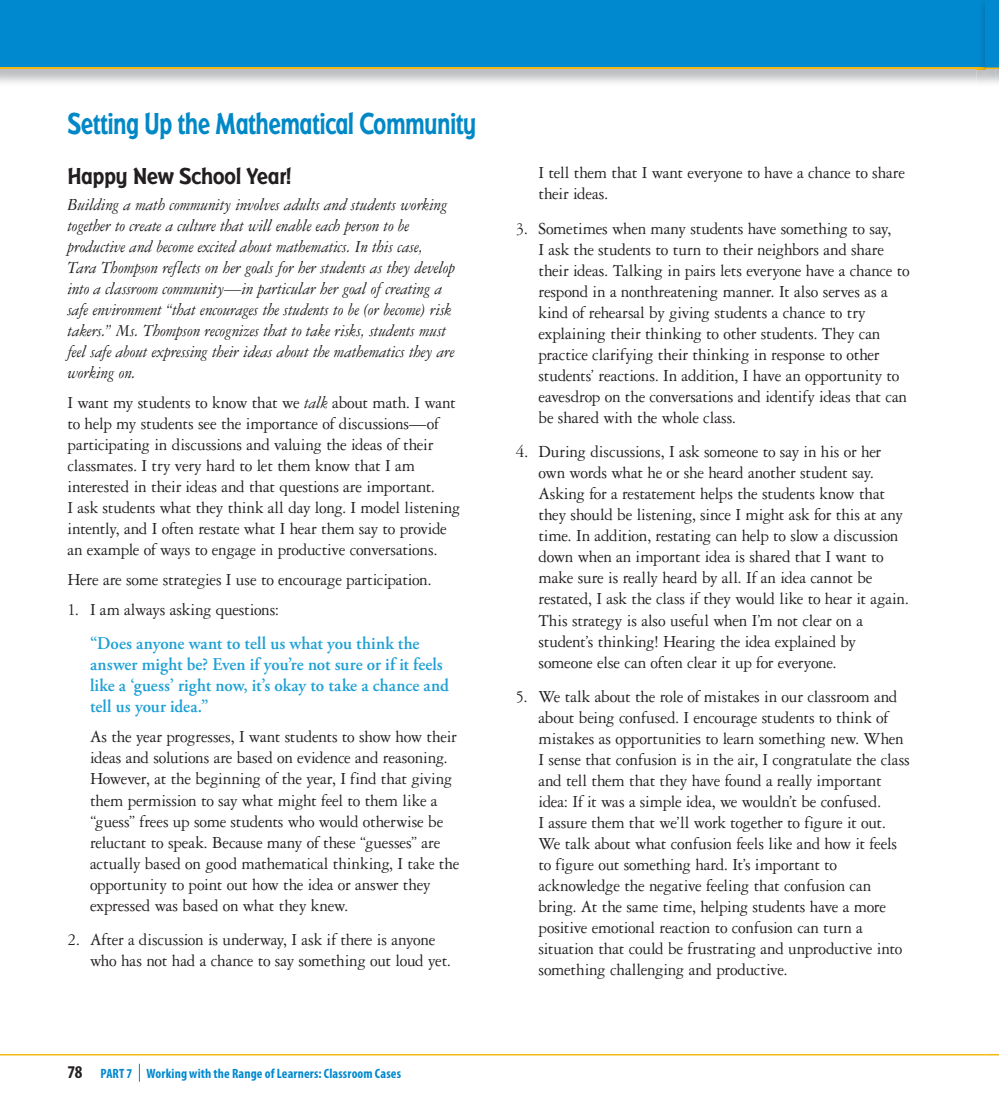
<style>
.page{position:relative;width:999px;height:1114px;background:#fff}
.page>*{position:absolute;margin:0;border:0;box-sizing:border-box;transform-origin:0 0}
.t1{font:700 31.5px "Badger";letter-spacing:-.025em;color:#0088c7;scale:.8 1}
.t2{font:700 24px "Badger";letter-spacing:-.02em;color:#231f20;scale:.95 1}
.t3{font:18px/21px "Garamond 3 LT Std";letter-spacing:-.015em;color:#231f20;scale:.95 1}
.t4{font:italic 18px/21px "Garamond 3 LT Std";letter-spacing:-.01em;color:#231f20;scale:.95 1}
.t5{font:600 18px/21px "Adobe Garamond Pro";color:#1fa0d5;scale:.95 1}
.t6{font:700 condensed 13.5px "Myriad Pro";letter-spacing:.01em;color:#0089cf}
.s1{font-style:italic}
.s2{font-size:18px;color:#231f20}
</style>
<div class="page">
<div style="left:0;top:0;width:986px;height:68px;background:#0089cf"></div>
<hr style="left:0;top:68px;width:986px;height:1px;background:#f2b90f">
<hr style="left:0;top:1054px;width:986px;height:1px;background:#f2b90f">
<img style="left:976px;top:69px;width:19px;height:16px">
<div style="left:986px;top:0;width:13px;height:67px;background:#0089cf"></div>
<svg style="left:976px;top:67px;width:23px;height:2px"></svg>
<svg style="left:985px;top:1054px;width:14px;height:1px"></svg>
<svg style="left:139px;top:1064px;width:1px;height:18px"></svg>
<h1 class="t1" style="left:68px;top:112px;width:513px">Setting Up the Mathematical Community</h1>
<h2 class="t2" style="left:68px;top:168px;width:237px">Happy New School Year!</h2>
<p class="t4" style="left:68px;top:195px;width:410px">Building a math community involves adults and students working together to create a culture that will enable each person to be productive and become excited about mathematics. In this case, Tara Thompson reflects on her goals for her students as they develop into a classroom community—in particular her goal of creating a safe environment “that encourages the students to be (or become) risk takers.” Ms. Thompson recognizes that to take risks, students must feel safe about expressing their ideas about the mathematics they are working on.</p>
<p class="t3" style="left:68px;top:393px;width:415px">I want my students to know that we <span class="s1">talk</span> about math. I want to help my students see the importance of discussions—of participating in discussions and valuing the ideas of their classmates. I try very hard to let them know that I am interested in their ideas and that questions are important.<br>I ask students what they think all day long. I model listening intently, and I often restate what I hear them say to provide an example of ways to engage in productive conversations.</p>
<p class="t3" style="left:68px;top:570px;width:385px">Here are some strategies I use to encourage participation.</p>
<p class="t3" style="left:68px;top:600px;width:224px">1. I am always asking questions:</p>
<p class="t5" style="left:90px;top:635px;width:379px">“Does anyone want to tell us what you think the answer might be? Even if you’re not sure or if it feels like a ‘guess’ right now, it’s okay to take a chance and tell us your idea.”</p>
<p class="t3" style="left:90px;top:728px;width:390px">As the year progresses, I want students to show how their ideas and solutions are based on evidence and reasoning.<br>However, at the beginning of the year, I find that giving them permission to say what might feel to them like a “guess” frees up some students who would otherwise be reluctant to speak. Because many of these “guesses” are actually based on good mathematical thinking, I take the opportunity to point out how the idea or answer they expressed was based on what they knew.</p>
<p class="t3" style="left:90px;top:930px;width:382px;text-indent:-23px">2. After a discussion is underway, I ask if there is anyone who has not had a chance to say something out loud yet.</p>
<p class="t6" style="left:68px;top:1068px;width:335px"><span class="s2">78</span> PART 7 Working with the Range of Learners: Classroom Cases</p>
<p class="t3" style="left:539px;top:164px;width:387px">I tell them that I want everyone to have a chance to share their ideas.</p>
<p class="t3" style="left:539px;top:219px;width:392px;text-indent:-23px">3. Sometimes when many students have something to say,<br>I ask the students to turn to their neighbors and share their ideas. Talking in pairs lets everyone have a chance to respond in a nonthreatening manner. It also serves as a kind of rehearsal by giving students a chance to try explaining their thinking to other students. They can practice clarifying their thinking in response to other students’ reactions. In addition, I have an opportunity to eavesdrop on the conversations and identify ideas that can be shared with the whole class.</p>
<p class="t3" style="left:539px;top:443px;width:392px;text-indent:-23px">4. During discussions, I ask someone to say in his or her own words what he or she heard another student say.<br>Asking for a restatement helps the students know that they should be listening, since I might ask for this at any time. In addition, restating can help to slow a discussion down when an important idea is shared that I want to make sure is really heard by all. If an idea cannot be restated, I ask the class if they would like to hear it again.<br>This strategy is also useful when I’m not clear on a student’s thinking! Hearing the idea explained by someone else can often clear it up for everyone.</p>
<p class="t3" style="left:539px;top:687px;width:392px;text-indent:-23px">5. We talk about the role of mistakes in our classroom and about being confused. I encourage students to think of mistakes as opportunities to learn something new. When I sense that confusion is in the air, I congratulate the class and tell them that they have found a really important idea: If it was a simple idea, we wouldn’t be confused.<br>I assure them that we’ll work together to figure it out.<br>We talk about what confusion feels like and how it feels to figure out something hard. It’s important to acknowledge the negative feeling that confusion can bring. At the same time, helping students have a more positive emotional reaction to confusion can turn a situation that could be frustrating and unproductive into something challenging and productive.</p>
</div>
